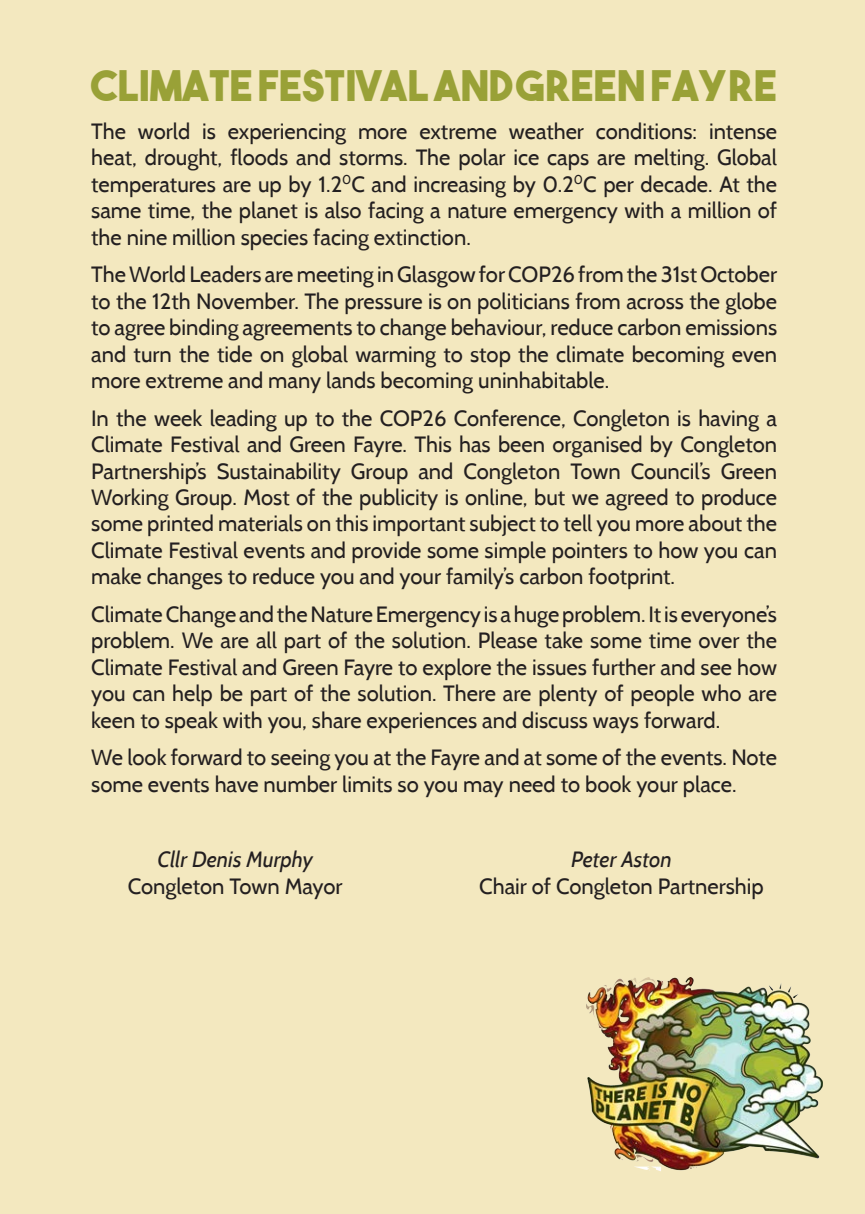
<style>
.page{position:relative;width:865px;height:1214px;background:#fff}
.page>*{position:absolute;margin:0;border:0;box-sizing:border-box;transform-origin:0 0}
.t1{font:42px "The Bold Font";color:#99a137}
._11pt_Cabin_Just{font:22px/26.4px "Cabin";color:#231f20;text-align:justify}
.t2{font:italic 22px "Cabin";color:#231f20}
</style>
<div class="page">
<div style="left:0;top:0;width:865px;height:1213px;background:#f3e8bf"></div>
<img style="left:586px;top:977px;width:236px;height:194px">
<p class="t1" style="left:91px;top:59px;width:687px">CLIMATE FESTIVAL AND GREEN FAYRE</p>
<p class="_11pt_Cabin_Just" style="left:91px;top:118px;width:687px">The world is experiencing more extreme weather conditions: intense heat, drought, floods and storms. The polar ice caps are melting. Global temperatures are up by 1.2<sup>0</sup>C and increasing by 0.2<sup>0</sup>C per decade. At the same time, the planet is also facing a nature emergency with a million of the nine million species facing extinction.</p>
<p class="_11pt_Cabin_Just" style="left:91px;top:261px;width:687px">The World Leaders are meeting in Glasgow for COP26 from the 31st October to the 12th November. The pressure is on politicians from across the globe to agree binding agreements to change behaviour, reduce carbon emissions and turn the tide on global warming to stop the climate becoming even more extreme and many lands becoming uninhabitable.</p>
<p class="_11pt_Cabin_Just" style="left:91px;top:404px;width:687px">In the week leading up to the COP26 Conference, Congleton is having a Climate Festival and Green Fayre. This has been organised by Congleton Partnership’s Sustainability Group and Congleton Town Council’s Green Working Group. Most of the publicity is online, but we agreed to produce some printed materials on this important subject to tell you more about the Climate Festival events and provide some simple pointers to how you can make changes to reduce you and your family’s carbon footprint.</p>
<p class="_11pt_Cabin_Just" style="left:91px;top:600px;width:687px">Climate Change and the Nature Emergency is a huge problem. It is everyone’s problem. We are all part of the solution. Please take some time over the Climate Festival and Green Fayre to explore the issues further and see how you can help be part of the solution. There are plenty of people who are keen to speak with you, share experiences and discuss ways forward.</p>
<p class="_11pt_Cabin_Just" style="left:91px;top:744px;width:687px">We look forward to seeing you at the Fayre and at some of the events. Note some events have number limits so you may need to book your place.</p>
<p class="t2" style="left:158px;top:846px;width:157px">Cllr Denis Murphy</p>
<p class="t2" style="left:571px;top:846px;width:102px">Peter Aston</p>
<p class="_11pt_Cabin_Just" style="left:128px;top:872px;width:216px">Congleton Town Mayor</p>
<p class="_11pt_Cabin_Just" style="left:479px;top:872px;width:286px">Chair of Congleton Partnership</p>
</div>
